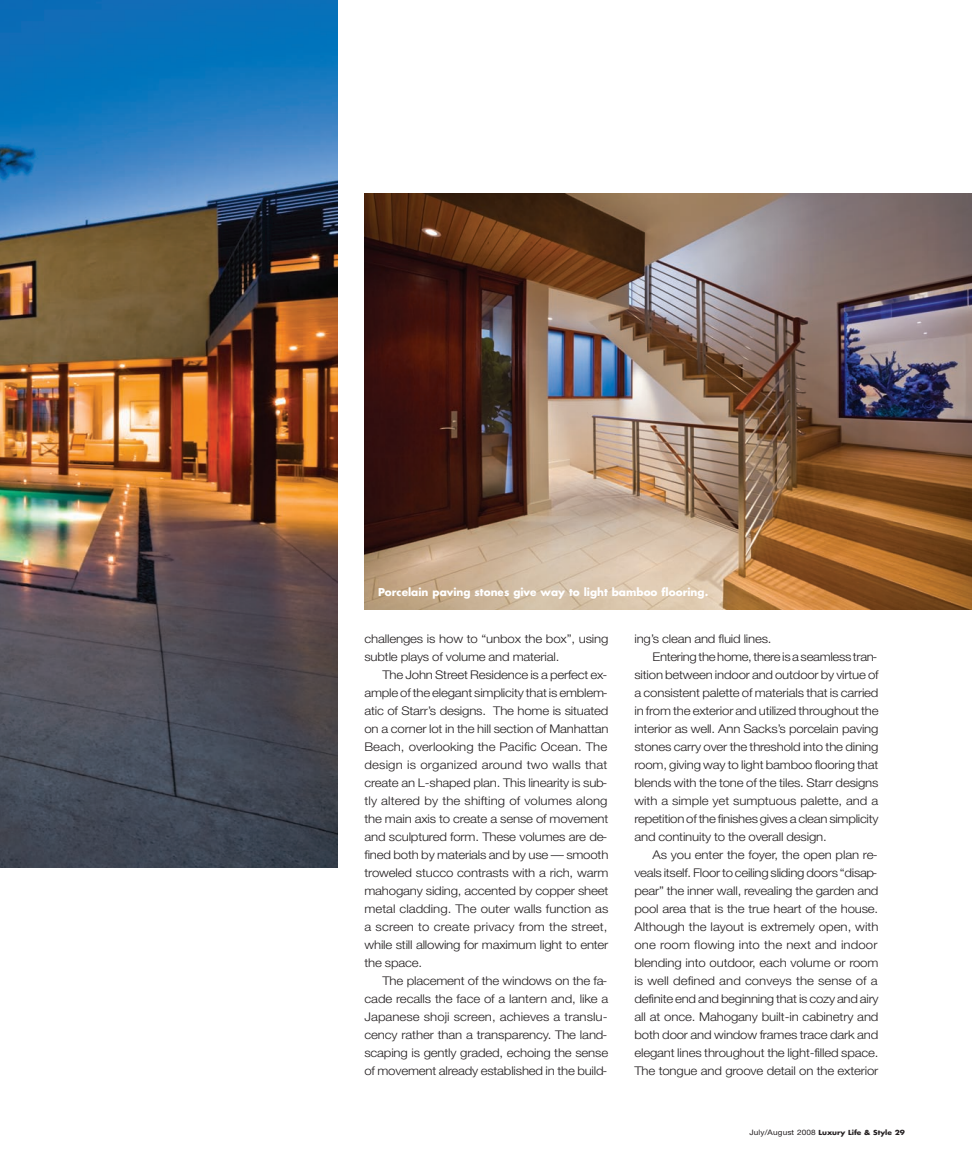
<style>
.page{position:relative;width:972px;height:1175px;background:#fff}
.page>*{position:absolute;margin:0;border:0;box-sizing:border-box;transform-origin:0 0}
.t1{font:300 12px/18px "Helvetica Neue";letter-spacing:-.015em;color:#231f20;text-align:justify;scale:1.1 1}
.t2{font:300 12px "Helvetica Neue";letter-spacing:.005em;color:#231f20;scale:1.1 1}
.t3{font:700 10.5px "Futura";color:#fff}
.t4{font:700 6.75px "Futura";letter-spacing:-.005em;color:#231f20;scale:1.1 1}
.s1{font-family:"Helvetica Neue";font-weight:400;font-size:7.5px}
</style>
<div class="page">
<img style="left:0;top:0;width:338px;height:867px">
<img style="left:364px;top:193px;width:608px;height:416px">
<p class="t3" style="left:378px;top:584px;width:332px">Porcelain paving stones give way to light bamboo flooring.</p>
<p class="t1" style="left:364px;top:629px;width:223px">challenges is how to “unbox the box”, using subtle plays of volume and material.</p>
<p class="t1" style="left:364px;top:665px;width:223px;text-indent:18px">The John Street Residence is a perfect ex&shy;ample of the elegant simplicity that is emblem&shy;atic of Starr’s designs. The home is situated on a corner lot in the hill section of Manhattan Beach, overlooking the Pacific Ocean. The design is organized around two walls that create an L-shaped plan. This linearity is sub&shy;tly altered by the shifting of volumes along the main axis to create a sense of movement and sculptured form. These volumes are de&shy;fined both by materials and by use — smooth troweled stucco contrasts with a rich, warm mahogany siding, accented by copper sheet metal cladding. The outer walls function as a screen to create privacy from the street, while still allowing for maximum light to enter the space.</p>
<p class="t1" style="left:364px;top:971px;width:223px;text-indent:18px">The placement of the windows on the fa&shy;cade recalls the face of a lantern and, like a Japanese shoji screen, achieves a translu&shy;cency rather than a transparency. The land&shy;scaping is gently graded, echoing the sense of movement already established in the build-</p>
<p class="t1" style="left:634px;top:629px;width:126px">ing’s clean and fluid lines.</p>
<p class="t1" style="left:652px;top:647px;width:206px">Entering the home, there is a seamless tran-</p>
<p class="t1" style="left:634px;top:665px;width:223px">sition between indoor and outdoor by virtue of</p>
<p class="t1" style="left:634px;top:683px;width:223px">a consistent palette of materials that is carried</p>
<p class="t1" style="left:634px;top:701px;width:223px">in from the exterior and utilized throughout the</p>
<p class="t1" style="left:634px;top:719px;width:223px">interior as well. Ann Sacks’s porcelain paving</p>
<p class="t1" style="left:634px;top:737px;width:223px">stones carry over the threshold into the dining</p>
<p class="t1" style="left:634px;top:755px;width:223px">room, giving way to light bamboo flooring that</p>
<p class="t1" style="left:634px;top:773px;width:223px">blends with the tone of the tiles. Starr designs</p>
<p class="t1" style="left:634px;top:791px;width:223px">with a simple yet sumptuous palette, and a</p>
<p class="t1" style="left:634px;top:809px;width:223px">repetition of the finishes gives a clean simplicity</p>
<p class="t1" style="left:634px;top:827px;width:176px">and continuity to the overall design.</p>
<p class="t1" style="left:652px;top:845px;width:206px">As you enter the foyer, the open plan re-</p>
<p class="t1" style="left:634px;top:863px;width:222px">veals itself. Floor to ceiling sliding doors “disap-</p>
<p class="t1" style="left:634px;top:881px;width:223px">pear” the inner wall, revealing the garden and</p>
<p class="t1" style="left:634px;top:899px;width:223px">pool area that is the true heart of the house.</p>
<p class="t1" style="left:634px;top:917px;width:223px">Although the layout is extremely open, with</p>
<p class="t2" style="left:634px;top:937px;width:222px">one room flowing into the next and indoor</p>
<p class="t1" style="left:634px;top:953px;width:223px">blending into outdoor, each volume or room</p>
<p class="t2" style="left:634px;top:973px;width:223px">is well defined and conveys the sense of a</p>
<p class="t1" style="left:634px;top:989px;width:224px">definite end and beginning that is cozy and airy</p>
<p class="t1" style="left:634px;top:1007px;width:223px">all at once. Mahogany built-in cabinetry and</p>
<p class="t1" style="left:634px;top:1025px;width:223px">both door and window frames trace dark and</p>
<p class="t1" style="left:634px;top:1043px;width:223px">elegant lines throughout the light-filled space.</p>
<p class="t1" style="left:634px;top:1061px;width:223px">The tongue and groove detail on the exterior</p>
<p class="t4" style="left:749px;top:1128px;width:143px"><span class="s1">July/August 2008</span> Luxury Life &amp; Style 29</p>
</div>
